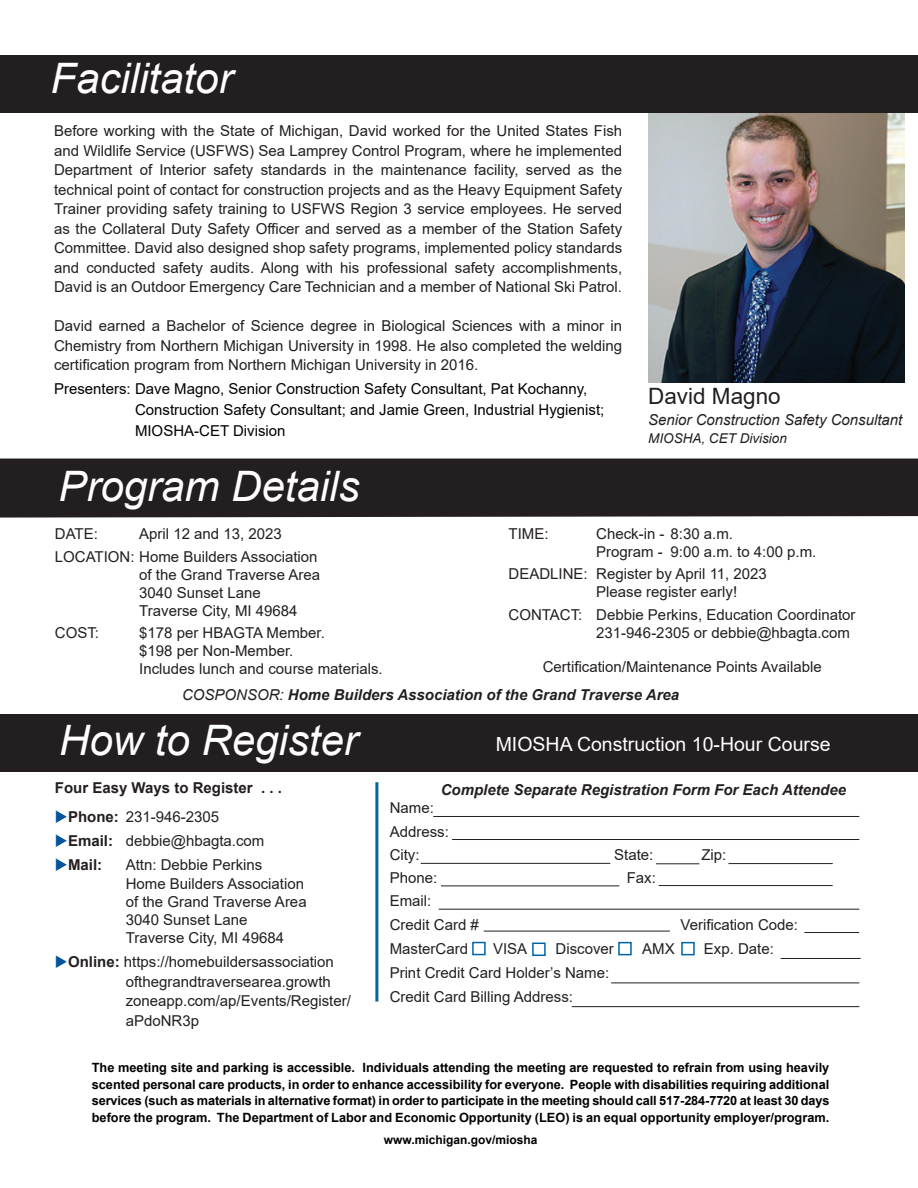
<style>
.page{position:relative;width:918px;height:1188px;background:#fff}
.page>*{position:absolute;margin:0;border:0;box-sizing:border-box;transform-origin:0 0}
.t1{font:italic 42px "Arial";color:#fff}
.t2{font:22.5px "Arial";color:#231f20}
.t3{font:19.5px "Arial";color:#fff}
.t4{font:15px/19.5px "Arial";color:#231f20}
.t5{font:15px/21px "Arial";color:#000}
.t6{font:italic 700 15px "Arial";color:#231f20}
.t7{font:italic 15px "Arial";color:#231f20}
.t8{font:700 15px "Arial";color:#231f20}
.t9{font:italic 13.5px "Arial";color:#231f20}
.t10{font:700 12.75px/16.5px "Arial";color:#000;text-align:justify}
.t11{font:700 12px "Arial";color:#000}
.s1{font-weight:400}
.s2{color:#01549d}
.s3{font-weight:700}
</style>
<div class="page">
<img style="left:648px;top:112px;width:257px;height:270px">
<div style="left:0;top:459px;width:918px;height:59px;background:#231f20"></div>
<div style="left:0;top:714px;width:918px;height:57px;background:#231f20"></div>
<div style="left:0;top:55px;width:918px;height:57px;background:#231f20"></div>
<hr style="left:375px;top:782px;width:3px;height:220px;background:#0065a4">
<hr style="left:433px;top:816px;width:426px;height:1px;background:#231f20">
<hr style="left:421px;top:863px;width:189px;height:1px;background:#231f20">
<hr style="left:656px;top:864px;width:43px;height:1px;background:#231f20">
<hr style="left:728px;top:863px;width:105px;height:1px;background:#231f20">
<hr style="left:659px;top:885px;width:174px;height:1px;background:#231f20">
<hr style="left:439px;top:909px;width:420px;height:1px;background:#231f20">
<hr style="left:452px;top:839px;width:407px;height:1px;background:#231f20">
<hr style="left:484px;top:931px;width:186px;height:1px;background:#231f20">
<hr style="left:781px;top:958px;width:80px;height:1px;background:#231f20">
<hr style="left:441px;top:886px;width:178px;height:1px;background:#231f20">
<hr style="left:572px;top:1006px;width:287px;height:1px;background:#231f20">
<hr style="left:611px;top:983px;width:248px;height:1px;background:#231f20">
<hr style="left:804px;top:932px;width:55px;height:1px;background:#231f20">
<div style="left:472px;top:942px;width:14px;height:13px;border:2px solid #0065a4"></div>
<div style="left:532px;top:943px;width:14px;height:13px;border:2px solid #0065a4"></div>
<div style="left:681px;top:942px;width:14px;height:13px;border:2px solid #0065a4"></div>
<div style="left:618px;top:942px;width:14px;height:13px;border:2px solid #0065a4"></div>
<h1 class="t1" style="left:51px;top:51px;width:184px">Facilitator</h1>
<p class="t4" style="left:54px;top:121px;width:570px;text-align:justify">Before working with the State of Michigan, David worked for the United States Fish and Wildlife Service (USFWS) Sea Lamprey Control Program, where he implemented Department of Interior safety standards in the maintenance facility, served as the technical point of contact for construction projects and as the Heavy Equipment Safety Trainer providing safety training to USFWS Region 3 service employees. He served as the Collateral Duty Safety Officer and served as a member of the Station Safety Committee. David also designed shop safety programs, implemented policy standards and conducted safety audits. Along with his professional safety accomplishments, David is an Outdoor Emergency Care Technician and a member of National Ski Patrol.</p>
<p class="t4" style="left:54px;top:316px;width:570px;text-align:justify">David earned a Bachelor of Science degree in Biological Sciences with a minor in Chemistry from Northern Michigan University in 1998. He also completed the welding certification program from Northern Michigan University in 2016.</p>
<p class="t5" style="left:135px;top:378px;width:471px;text-indent:-81px">Presenters: Dave Magno, Senior Construction Safety Consultant, Pat Kochanny,<br>Construction Safety Consultant; and Jamie Green, Industrial Hygienist;<br>MIOSHA-CET Division</p>
<h1 class="t1" style="left:58px;top:459px;width:303px">Program Details</h1>
<h2 class="t2" style="left:648px;top:381px;width:134px">David Magno</h2>
<p class="t7" style="left:648px;top:410px;width:256px">Senior Construction Safety Consultant</p>
<p class="t9" style="left:648px;top:430px;width:140px">MIOSHA, CET Division</p>
<p class="t4" style="left:55px;top:523px;width:264px;line-height:22.5px;text-indent:84px">April 12 and 13, 2023<br>LOCATION: Home Builders Association</p>
<p class="t4" style="left:139px;top:566px;width:182px;line-height:18px">of the Grand Traverse Area<br>3040 Sunset Lane<br>Traverse City, MI 49684</p>
<p class="t4" style="left:55px;top:623px;width:46px">COST:</p>
<p class="t4" style="left:139px;top:624px;width:245px;line-height:18px">$178 per HBAGTA Member.<br>$198 per Non-Member.<br>Includes lunch and course materials.</p>
<p class="t4" style="left:55px;top:524px;width:45px">DATE:</p>
<p class="t4" style="left:509px;top:524px;width:42px">TIME:</p>
<p class="t4" style="left:596px;top:524px;width:222px;line-height:18px">Check-in - 8:30 a.m.<br>Program - 9:00 a.m. to 4:00 p.m.</p>
<p class="t4" style="left:596px;top:565px;width:172px;line-height:18px;text-indent:-88px">DEADLINE: Register by April 11, 2023<br>Please register early!</p>
<p class="t4" style="left:596px;top:605px;width:261px;line-height:18px;text-indent:-88px">CONTACT: Debbie Perkins, Education Coordinator<br>231-946-2305 or debbie@hbagta.com</p>
<p class="t4" style="left:543px;top:657px;width:281px">Certification/Maintenance Points Available</p>
<p class="t6" style="left:182px;top:685px;width:499px"><span class="s1">COSPONSOR:</span> Home Builders Association of the Grand Traverse Area</p>
<h1 class="t1" style="left:59px;top:713px;width:300px">How to Register</h1>
<h3 class="t3" style="left:496px;top:731px;width:336px">MIOSHA Construction 10-Hour Course</h3>
<p class="t8" style="left:55px;top:777px;width:229px">Four Easy Ways to Register . . .</p>
<p class="t6" style="left:441px;top:779px;width:407px">Complete Separate Registration Form For Each Attendee</p>
<p class="t4" style="left:55px;top:807px;width:166px"><span class="s2">◆</span><span class="s3">Phone:</span> 231-946-2305</p>
<p class="t4" style="left:55px;top:831px;width:211px"><span class="s2">◆</span><span class="s3">Email:</span> debbie@hbagta.com</p>
<p class="t8" style="left:55px;top:854px;width:49px"><span class="s2">◆</span>Mail:</p>
<p class="t4" style="left:126px;top:855px;width:180px">Attn: Debbie Perkins<br>Home Builders Association</p>
<p class="t4" style="left:126px;top:893px;width:182px;line-height:18px">of the Grand Traverse Area<br>3040 Sunset Lane<br>Traverse City, MI 49684</p>
<p class="t4" style="left:126px;top:952px;width:227px;text-indent:-71px"><span class="s2">◆</span><span class="s3">Online:</span> https://homebuildersassociation ofthegrandtraversearea.growth zoneapp.com/ap/Events/Register/ aPdoNR3p</p>
<p class="t4" style="left:390px;top:796px;width:61px;line-height:23.2px">Name:<br>Address:<br>City:</p>
<p class="t4" style="left:614px;top:845px;width:41px">State:</p>
<p class="t4" style="left:701px;top:845px;width:27px">Zip:</p>
<p class="t4" style="left:390px;top:868px;width:49px">Phone:</p>
<p class="t4" style="left:627px;top:868px;width:31px">Fax:</p>
<p class="t4" style="left:390px;top:889px;width:91px;line-height:24px">Email:<br>Credit Card #</p>
<p class="t4" style="left:681px;top:915px;width:119px">Verification Code:</p>
<p class="t4" style="left:390px;top:939px;width:80px">MasterCard</p>
<p class="t4" style="left:493px;top:939px;width:36px">VISA</p>
<p class="t4" style="left:556px;top:939px;width:60px">Discover</p>
<p class="t4" style="left:642px;top:939px;width:34px">AMX</p>
<p class="t4" style="left:704px;top:939px;width:72px">Exp. Date:</p>
<p class="t4" style="left:390px;top:961px;width:221px;line-height:24px">Print Credit Card Holder’s Name:<br>Credit Card Billing Address:</p>
<p class="t10" style="left:92px;top:1060px;width:739px">The meeting site and parking is accessible. Individuals attending the meeting are requested to refrain from using heavily scented personal care products, in order to enhance accessibility for everyone. People with disabilities requiring additional services (such as materials in alternative format) in order to participate in the meeting should call 517-284-7720 at least 30 days before the program. The Department of Labor and Economic Opportunity (LEO) is an equal opportunity employer/program.</p>
<p class="t11" style="left:384px;top:1132px;width:155px">www.michigan.gov/miosha</p>
</div>
